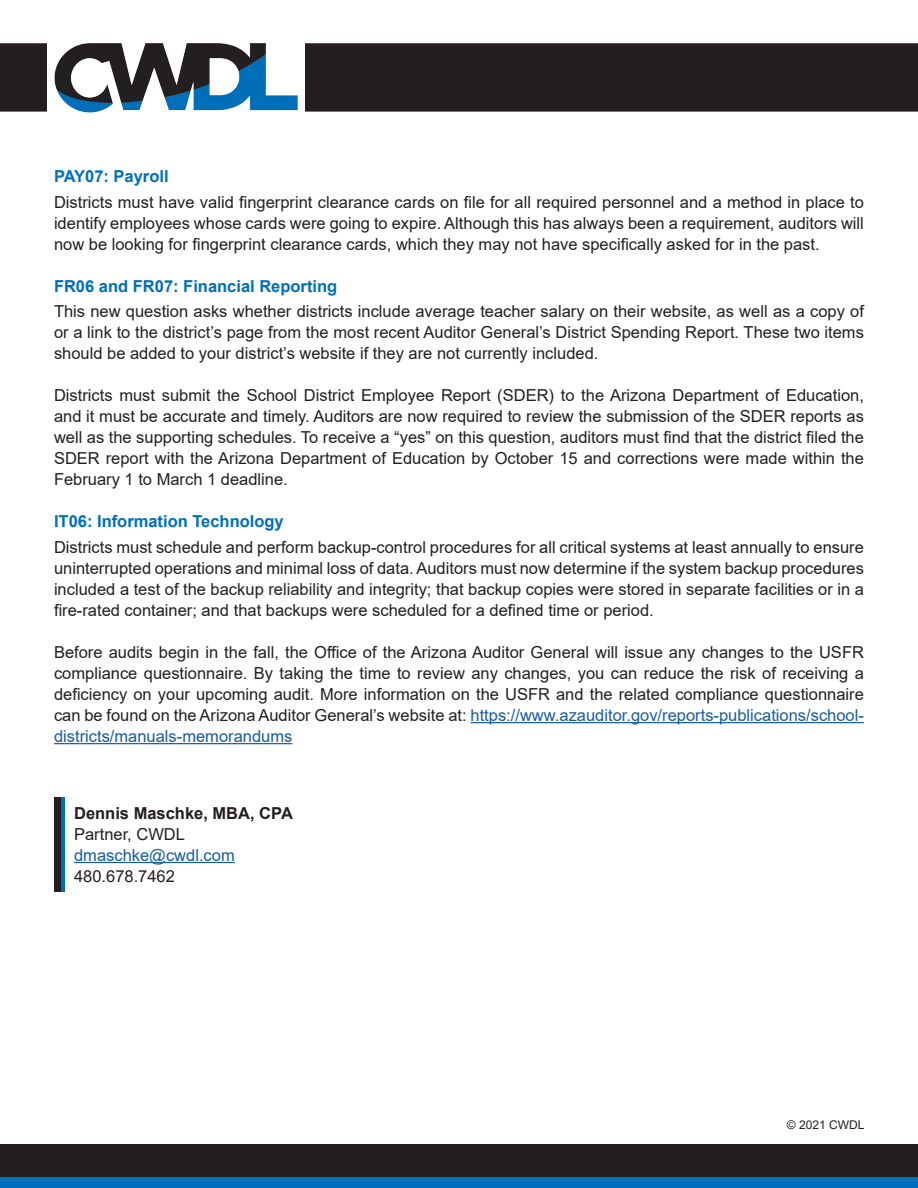
<style>
.page{position:relative;width:918px;height:1188px;background:#fff}
.page>*{position:absolute;margin:0;border:0;box-sizing:border-box;transform-origin:0 0}
.t1{font:16.5px/21px "Arial";color:#231f20;text-align:justify}
.t2{font:700 16.5px "Arial";color:#006fba}
.t3{font:700 16.5px "Arial";color:#231f20}
.t4{font:16.5px "Arial";color:#175d9e}
.t5{font:12px "Arial";color:#231f20}
.s1{color:#175d9e}
</style>
<div class="page">
<hr style="left:471px;top:722px;width:393px;height:1px;background:#175d9e">
<hr style="left:54px;top:743px;width:238px;height:1px;background:#175d9e">
<div style="left:0;top:43px;width:918px;height:69px;background:#231f20"></div>
<div style="left:47px;top:30px;width:258px;height:95px;background:#fff"></div>
<img style="left:55px;top:44px;width:243px;height:68px">
<div style="left:0;top:1145px;width:918px;height:43px;background:#231f20"></div>
<div style="left:0;top:1177px;width:918px;height:11px;background:#006fba"></div>
<hr style="left:74px;top:862px;width:161px;height:1px;background:#175d9e">
<div style="left:60px;top:797px;width:5px;height:94px;background:#006fba"></div>
<div style="left:54px;top:797px;width:6px;height:94px;background:#231f20"></div>
<p class="t2" style="left:54px;top:165px;width:116px">PAY07: Payroll</p>
<p class="t1" style="left:54px;top:192px;width:811px">Districts must have valid fingerprint clearance cards on file for all required personnel and a method in place to identify employees whose cards were going to expire. Although this has always been a requirement, auditors will now be looking for fingerprint clearance cards, which they may not have specifically asked for in the past.</p>
<p class="t2" style="left:54px;top:274px;width:285px">FR06 and FR07: Financial Reporting</p>
<p class="t1" style="left:54px;top:301px;width:811px">This new question asks whether districts include average teacher salary on their website, as well as a copy of or a link to the district’s page from the most recent Auditor General’s District Spending Report. These two items should be added to your district’s website if they are not currently included.</p>
<p class="t1" style="left:54px;top:385px;width:811px">Districts must submit the School District Employee Report (SDER) to the Arizona Department of Education, and it must be accurate and timely. Auditors are now required to review the submission of the SDER reports as well as the supporting schedules. To receive a “yes” on this question, auditors must find that the district filed the SDER report with the Arizona Department of Education by October 15 and corrections were made within the February 1 to March 1 deadline.</p>
<p class="t2" style="left:54px;top:510px;width:231px">IT06: Information Technology</p>
<p class="t1" style="left:54px;top:537px;width:811px">Districts must schedule and perform backup-control procedures for all critical systems at least annually to ensure uninterrupted operations and minimal loss of data. Auditors must now determine if the system backup procedures included a test of the backup reliability and integrity; that backup copies were stored in separate facilities or in a fire-rated container; and that backups were scheduled for a defined time or period.</p>
<p class="t1" style="left:54px;top:642px;width:811px">Before audits begin in the fall, the Office of the Arizona Auditor General will issue any changes to the USFR compliance questionnaire. By taking the time to review any changes, you can reduce the risk of receiving a deficiency on your upcoming audit. More information on the USFR and the related compliance questionnaire can be found on the Arizona Auditor General’s website at: <span class="s1">https://www.azauditor.gov/reports-publications/school&shy;districts/manuals-memorandums</span></p>
<p class="t3" style="left:74px;top:801px;width:220px">Dennis Maschke, MBA, CPA</p>
<p class="t1" style="left:74px;top:823px;width:112px">Partner, CWDL</p>
<p class="t4" style="left:74px;top:844px;width:162px">dmaschke@cwdl.com</p>
<p class="t1" style="left:74px;top:865px;width:102px">480.678.7462</p>
<p class="t5" style="left:787px;top:1117px;width:79px">© 2021 CWDL</p>
</div>
